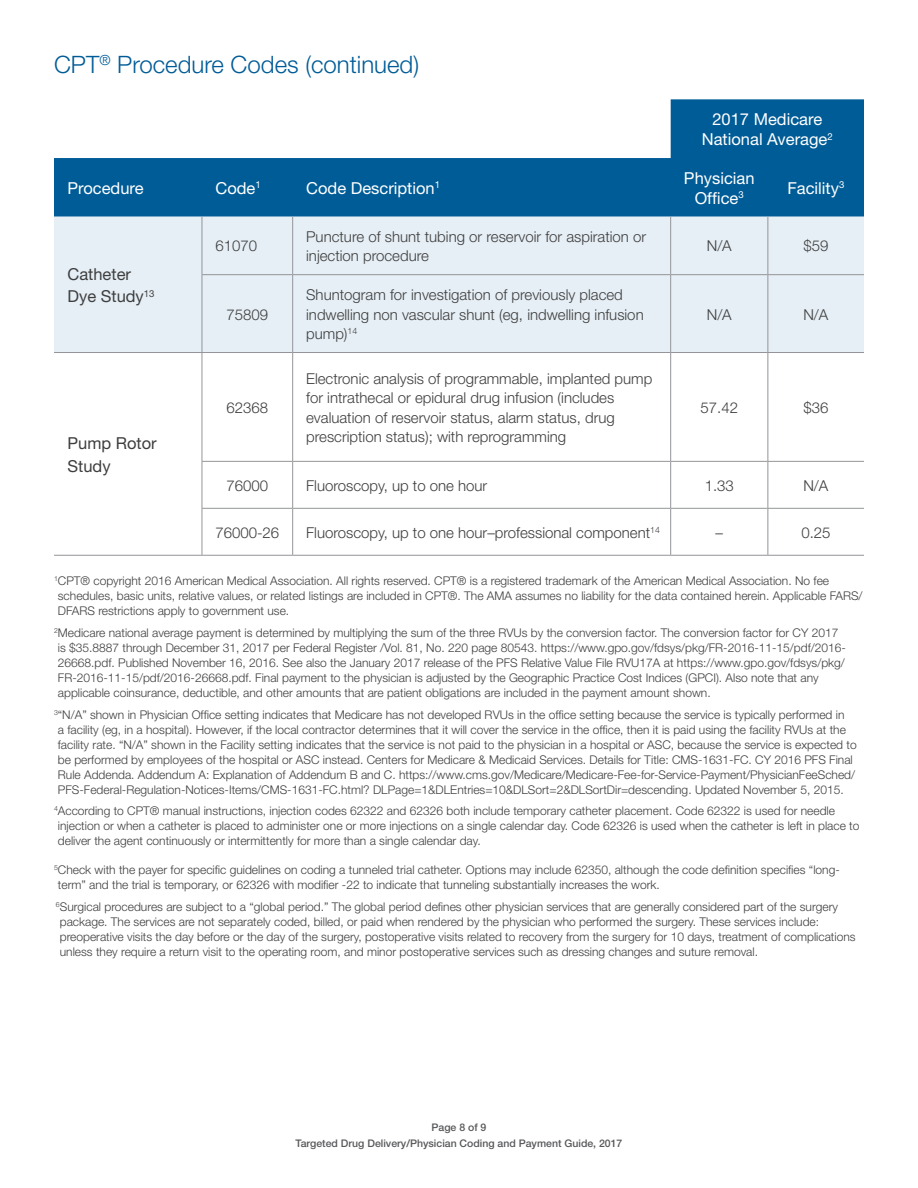
<style>
.page{position:relative;width:918px;height:1188px;background:#fff}
.page>*{position:absolute;margin:0;border:0;box-sizing:border-box;transform-origin:0 0}
.t1{font:300 24px "Helvetica Neue";color:#005c97}
.t2{font:16.5px "Helvetica Neue";color:#fff}
.t3{font:16.5px/22.5px "Helvetica Neue";color:#3e3e3f}
.t4{font:300 15px/19.5px "Helvetica Neue";color:#3e3e3f}
.t5{font:300 12px/15px "Helvetica Neue";color:#3e3e3f}
.t6{font:500 10.5px/15.8px "Helvetica Neue";color:#57585a;text-align:center}
</style>
<div class="page">
<svg style="left:54px;top:353px;width:810px;height:202px"></svg>
<svg style="left:54px;top:99px;width:810px;height:118px;fill:#005c97"></svg>
<div style="left:54px;top:217px;width:810px;height:135px;background:#e6eff5"></div>
<hr style="left:202px;top:217px;width:1px;height:57px;background:#939598">
<hr style="left:292px;top:217px;width:1px;height:57px;background:#939598">
<hr style="left:670px;top:217px;width:1px;height:57px;background:#939598">
<hr style="left:768px;top:217px;width:1px;height:57px;background:#939598">
<hr style="left:202px;top:274px;width:91px;height:1px;background:#939598">
<hr style="left:202px;top:275px;width:1px;height:77px;background:#939598">
<hr style="left:293px;top:274px;width:378px;height:1px;background:#939598">
<hr style="left:292px;top:275px;width:1px;height:77px;background:#939598">
<hr style="left:671px;top:274px;width:97px;height:1px;background:#939598">
<hr style="left:670px;top:275px;width:1px;height:77px;background:#939598">
<hr style="left:768px;top:274px;width:96px;height:1px;background:#939598">
<hr style="left:768px;top:275px;width:1px;height:77px;background:#939598">
<hr style="left:54px;top:352px;width:148px;height:1px;background:#939598">
<hr style="left:202px;top:352px;width:91px;height:1px;background:#939598">
<hr style="left:202px;top:353px;width:1px;height:108px;background:#939598">
<hr style="left:293px;top:352px;width:378px;height:1px;background:#939598">
<hr style="left:292px;top:353px;width:1px;height:108px;background:#939598">
<hr style="left:671px;top:352px;width:97px;height:1px;background:#939598">
<hr style="left:670px;top:353px;width:1px;height:108px;background:#939598">
<hr style="left:768px;top:352px;width:96px;height:1px;background:#939598">
<hr style="left:768px;top:353px;width:1px;height:108px;background:#939598">
<hr style="left:202px;top:461px;width:91px;height:1px;background:#939598">
<hr style="left:202px;top:462px;width:1px;height:46px;background:#939598">
<hr style="left:293px;top:461px;width:378px;height:1px;background:#939598">
<hr style="left:292px;top:462px;width:1px;height:46px;background:#939598">
<hr style="left:671px;top:461px;width:97px;height:1px;background:#939598">
<hr style="left:670px;top:462px;width:1px;height:46px;background:#939598">
<hr style="left:768px;top:461px;width:96px;height:1px;background:#939598">
<hr style="left:768px;top:462px;width:1px;height:46px;background:#939598">
<hr style="left:202px;top:508px;width:91px;height:1px;background:#939598">
<hr style="left:202px;top:509px;width:1px;height:46px;background:#939598">
<hr style="left:293px;top:508px;width:378px;height:1px;background:#939598">
<hr style="left:292px;top:509px;width:1px;height:46px;background:#939598">
<hr style="left:671px;top:508px;width:97px;height:1px;background:#939598">
<hr style="left:670px;top:509px;width:1px;height:46px;background:#939598">
<hr style="left:768px;top:508px;width:96px;height:1px;background:#939598">
<hr style="left:768px;top:509px;width:1px;height:46px;background:#939598">
<hr style="left:202px;top:555px;width:91px;height:1px;background:#939598">
<hr style="left:293px;top:555px;width:378px;height:1px;background:#939598">
<hr style="left:671px;top:555px;width:97px;height:1px;background:#939598">
<hr style="left:768px;top:555px;width:96px;height:1px;background:#939598">
<hr style="left:54px;top:555px;width:148px;height:1px;background:#939598">
<p class="t1" style="left:54px;top:50px;width:367px">CPT<sup>®</sup> Procedure Codes (continued)</p>
<p class="t2" style="left:68px;top:178px;width:78px">Procedure</p>
<p class="t2" style="left:215px;top:178px;width:47px">Code<sup>1</sup></p>
<p class="t2" style="left:306px;top:178px;width:135px">Code Description<sup>1</sup></p>
<p class="t3" style="left:68px;top:262px;width:65px">Catheter</p>
<p class="t3" style="left:68px;top:285px;width:89px">Dye Study<sup>13</sup></p>
<p class="t3" style="left:68px;top:432px;width:91px">Pump Rotor<br>Study</p>
<p class="t4" style="left:215px;top:236px;width:43px">61070</p>
<p class="t4" style="left:226px;top:304px;width:43px">75809</p>
<p class="t4" style="left:226px;top:397px;width:43px">62368</p>
<p class="t4" style="left:306px;top:226px;width:342px">Puncture of shunt tubing or reservoir for aspiration or</p>
<p class="t4" style="left:306px;top:246px;width:124px">injection procedure</p>
<p class="t4" style="left:306px;top:285px;width:339px">Shuntogram for investigation of previously placed indwelling non vascular shunt (eg, indwelling infusion pump)<sup>14</sup></p>
<p class="t4" style="left:306px;top:368px;width:348px">Electronic analysis of programmable, implanted pump for intrathecal or epidural drug infusion (includes evaluation of reservoir status, alarm status, drug prescription status); with reprogramming</p>
<p class="t2" style="left:712px;top:110px;width:111px">2017 Medicare</p>
<p class="t2" style="left:702px;top:129px;width:132px">National Average<sup>2</sup></p>
<p class="t2" style="left:684px;top:168px;width:72px">Physician</p>
<p class="t2" style="left:695px;top:188px;width:51px">Office<sup>3</sup></p>
<p class="t2" style="left:787px;top:178px;width:58px">Facility<sup>3</sup></p>
<p class="t4" style="left:707px;top:236px;width:27px">N/A</p>
<p class="t4" style="left:803px;top:236px;width:27px">$59</p>
<p class="t4" style="left:707px;top:304px;width:27px">N/A</p>
<p class="t4" style="left:803px;top:304px;width:27px">N/A</p>
<p class="t4" style="left:701px;top:397px;width:39px">57.42</p>
<p class="t4" style="left:803px;top:397px;width:27px">$36</p>
<p class="t4" style="left:226px;top:475px;width:43px">76000</p>
<p class="t4" style="left:306px;top:475px;width:183px">Fluoroscopy, up to one hour</p>
<p class="t4" style="left:705px;top:475px;width:31px">1.33</p>
<p class="t4" style="left:803px;top:475px;width:27px">N/A</p>
<p class="t4" style="left:215px;top:522px;width:65px">76000-26</p>
<p class="t4" style="left:306px;top:522px;width:355px">Fluoroscopy, up to one hour–professional component<sup>14</sup></p>
<p class="t4" style="left:716px;top:522px;width:9px">–</p>
<p class="t4" style="left:801px;top:522px;width:31px">0.25</p>
<p class="t5" style="left:58px;top:573px;width:806px;text-indent:-4px"><sup>1</sup>CPT® copyright 2016 American Medical Association. All rights reserved. CPT® is a registered trademark of the American Medical Association. No fee schedules, basic units, relative values, or related listings are included in CPT®. The AMA assumes no liability for the data contained herein. Applicable FARS/<br>DFARS restrictions apply to government use.</p>
<p class="t5" style="left:58px;top:625px;width:790px;text-indent:-4px"><sup>2</sup>Medicare national average payment is determined by multiplying the sum of the three RVUs by the conversion factor. The conversion factor for CY 2017 is $35.8887 through December 31, 2017 per Federal Register /Vol. 81, No. 220 page 80543. https://www.gpo.gov/fdsys/pkg/FR-2016-11-15/pdf/2016- 26668.pdf. Published November 16, 2016. See also the January 2017 release of the PFS Relative Value File RVU17A at https://www.gpo.gov/fdsys/pkg/ FR-2016-11-15/pdf/2016-26668.pdf. Final payment to the physician is adjusted by the Geographic Practice Cost Indices (GPCI). Also note that any applicable coinsurance, deductible, and other amounts that are patient obligations are included in the payment amount shown.</p>
<p class="t5" style="left:58px;top:707px;width:800px;text-indent:-4px"><sup>3</sup>“N/A” shown in Physician Office setting indicates that Medicare has not developed RVUs in the office setting because the service is typically performed in<br>a facility (eg, in a hospital). However, if the local contractor determines that it will cover the service in the office, then it is paid using the facility RVUs at the facility rate. “N/A” shown in the Facility setting indicates that the service is not paid to the physician in a hospital or ASC, because the service is expected to be performed by employees of the hospital or ASC instead. Centers for Medicare &amp; Medicaid Services. Details for Title: CMS-1631-FC. CY 2016 PFS Final Rule Addenda. Addendum A: Explanation of Addendum B and C. https://www.cms.gov/Medicare/Medicare-Fee-for-Service-Payment/PhysicianFeeSched/ PFS-Federal-Regulation-Notices-Items/CMS-1631-FC.html? DLPage=1&amp;DLEntries=10&amp;DLSort=2&amp;DLSortDir=descending. Updated November 5, 2015.</p>
<p class="t5" style="left:58px;top:803px;width:803px;text-indent:-4px"><sup>4</sup>According to CPT® manual instructions, injection codes 62322 and 62326 both include temporary catheter placement. Code 62322 is used for needle injection or when a catheter is placed to administer one or more injections on a single calendar day. Code 62326 is used when the catheter is left in place to deliver the agent continuously or intermittently for more than a single calendar day.</p>
<p class="t5" style="left:58px;top:862px;width:783px;text-indent:-4px"><sup>5</sup>Check with the payer for specific guidelines on coding a tunneled trial catheter. Options may include 62350, although the code definition specifies “long&shy;term” and the trial is temporary, or 62326 with modifier -22 to indicate that tunneling substantially increases the work.</p>
<p class="t5" style="left:60px;top:899px;width:797px;text-indent:-4px"><sup>6</sup>Surgical procedures are subject to a “global period.” The global period defines other physician services that are generally considered part of the surgery package. The services are not separately coded, billed, or paid when rendered by the physician who performed the surgery. These services include: preoperative visits the day before or the day of the surgery, postoperative visits related to recovery from the surgery for 10 days, treatment of complications unless they require a return visit to the operating room, and minor postoperative services such as dressing changes and suture removal.</p>
<p class="t6" style="left:296px;top:1119px;width:328px">Page 8 of 9<br>Targeted Drug Delivery/Physician Coding and Payment Guide, 2017</p>
</div>
